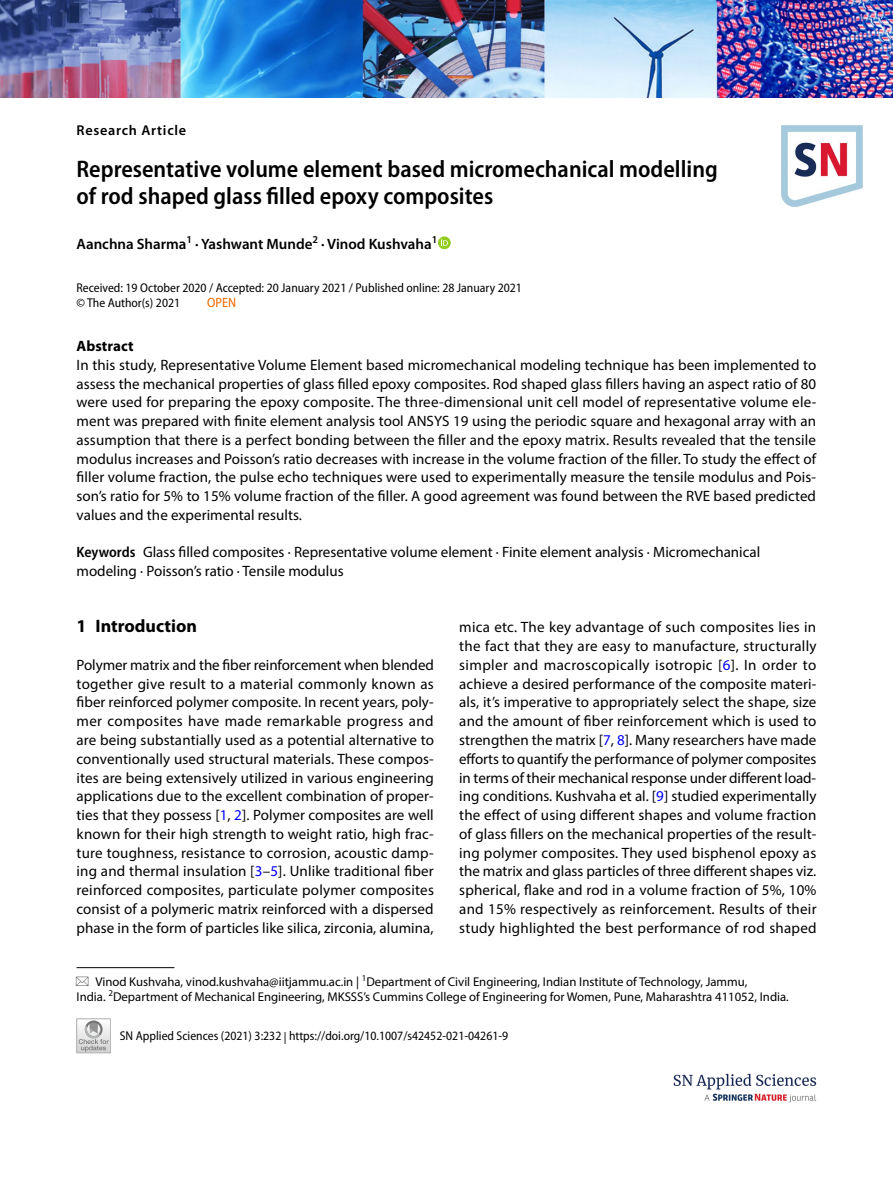
<style>
.page{position:relative;width:893px;height:1187px;background:#fff}
.page>*{position:absolute;margin:0;border:0;box-sizing:border-box;transform-origin:0 0}
.t1{font:600 semi-condensed 24px/27px "Myriad Pro";color:#000}
.t2{font:700 18px "Myriad Pro";color:#000}
.t3{font:15px/18.8px "Myriad Pro";letter-spacing:.005em;color:#000;text-align:justify}
.t4{font:600 15px "Myriad Pro";color:#000}
.t5{font:700 15px "Myriad Pro";letter-spacing:.005em;color:#000}
.t6{font:600 14.25px "Myriad Pro";letter-spacing:.05em;color:#000}
.t7{font:semi-condensed 13.5px "Myriad Pro";color:#ed6a00}
.t8{font:12.75px/15px "Myriad Pro";color:#000}
.t9{font:semi-condensed 12.75px/15px "Myriad Pro";color:#000}
.s1{font-weight:600;font-stretch:semi-condensed}
.s2{color:#00f}
.s3{font-size:12px}
</style>
<div class="page">
<img style="left:673px;top:1073px;width:144px;height:29px">
<svg style="left:77px;top:1018px;width:34px;height:34px"></svg>
<svg style="left:438px;top:236px;width:13px;height:13px"></svg>
<svg style="left:441px;top:239px;width:7px;height:7px"></svg>
<img style="left:0;top:0;width:893px;height:98px">
<img style="left:781px;top:125px;width:82px;height:82px">
<hr style="left:77px;top:967px;width:97px;height:1px;background:#000">
<p class="t6" style="left:77px;top:121px;width:111px">Research Article</p>
<h1 class="t1" style="left:77px;top:156px;width:643px">Representative volume element based micromechanical modelling of rod shaped glass filled epoxy composites</h1>
<p class="t4" style="left:77px;top:234px;width:362px">Aanchna Sharma<sup>1</sup> · Yashwant Munde<sup>2</sup> · Vinod Kushvaha<sup>1</sup></p>
<p class="t9" style="left:77px;top:280px;width:447px">Received: 19 October 2020 / Accepted: 20 January 2021 / Published online: 28 January 2021 © The Author(s) 2021</p>
<p class="t7" style="left:207px;top:295px;width:31px">OPEN</p>
<p class="t5" style="left:77px;top:336px;width:59px">Abstract</p>
<p class="t3" style="left:77px;top:355px;width:741px">In this study, Representative Volume Element based micromechanical modeling technique has been implemented to assess the mechanical properties of glass filled epoxy composites. Rod shaped glass fillers having an aspect ratio of 80 were used for preparing the epoxy composite. The three-dimensional unit cell model of representative volume ele&shy;ment was prepared with finite element analysis tool ANSYS 19 using the periodic square and hexagonal array with an assumption that there is a perfect bonding between the filler and the epoxy matrix. Results revealed that the tensile modulus increases and Poisson’s ratio decreases with increase in the volume fraction of the filler. To study the effect of filler volume fraction, the pulse echo techniques were used to experimentally measure the tensile modulus and Pois&shy;son’s ratio for 5% to 15% volume fraction of the filler. A good agreement was found between the RVE based predicted values and the experimental results.</p>
<p class="t3" style="left:77px;top:542px;width:685px"><span class="s1">Keywords</span> Glass filled composites · Representative volume element · Finite element analysis · Micromechanical modeling · Poisson’s ratio · Tensile modulus</p>
<p class="t2" style="left:77px;top:614px;width:122px">1 Introduction</p>
<p class="t3" style="left:77px;top:655px;width:359px">Polymer matrix and the fiber reinforcement when blended together give result to a material commonly known as fiber reinforced polymer composite. In recent years, poly&shy;mer composites have made remarkable progress and are being substantially used as a potential alternative to conventionally used structural materials. These compos&shy;ites are being extensively utilized in various engineering applications due to the excellent combination of proper&shy;ties that they possess [<span class="s2">1</span>, <span class="s2">2</span>]. Polymer composites are well known for their high strength to weight ratio, high frac&shy;ture toughness, resistance to corrosion, acoustic damp&shy;ing and thermal insulation [<span class="s2">3</span>–<span class="s2">5</span>]. Unlike traditional fiber reinforced composites, particulate polymer composites consist of a polymeric matrix reinforced with a dispersed phase in the form of particles like silica, zirconia, alumina,</p>
<p class="t3" style="left:459px;top:617px;width:359px">mica etc. The key advantage of such composites lies in the fact that they are easy to manufacture, structurally simpler and macroscopically isotropic [<span class="s2">6</span>]. In order to achieve a desired performance of the composite materi&shy;als, it’s imperative to appropriately select the shape, size and the amount of fiber reinforcement which is used to strengthen the matrix [<span class="s2">7</span>, <span class="s2">8</span>]. Many researchers have made efforts to quantify the performance of polymer composites in terms of their mechanical response under different load&shy;ing conditions. Kushvaha et al. [<span class="s2">9</span>] studied experimentally the effect of using different shapes and volume fraction of glass fillers on the mechanical properties of the result&shy;ing polymer composites. They used bisphenol epoxy as the matrix and glass particles of three different shapes viz. spherical, flake and rod in a volume fraction of 5%, 10% and 15% respectively as reinforcement. Results of their study highlighted the best performance of rod shaped</p>
<p class="t8" style="left:77px;top:974px;width:714px;text-indent:19px">Vinod Kushvaha, vinod.kushvaha@iitjammu.ac.in | <sup>1</sup>Department of Civil Engineering, Indian Institute of Technology, Jammu,<br>India. <sup>2</sup>Department of Mechanical Engineering, MKSSS’s Cummins College of Engineering for Women, Pune, Maharashtra 411052, India.</p>
<p class="t9" style="left:120px;top:1028px;width:390px">SN Applied Sciences (2021) 3:232 <span class="s3">|</span> https://doi.org/10.1007/s42452-021-04261-9</p>
</div>
